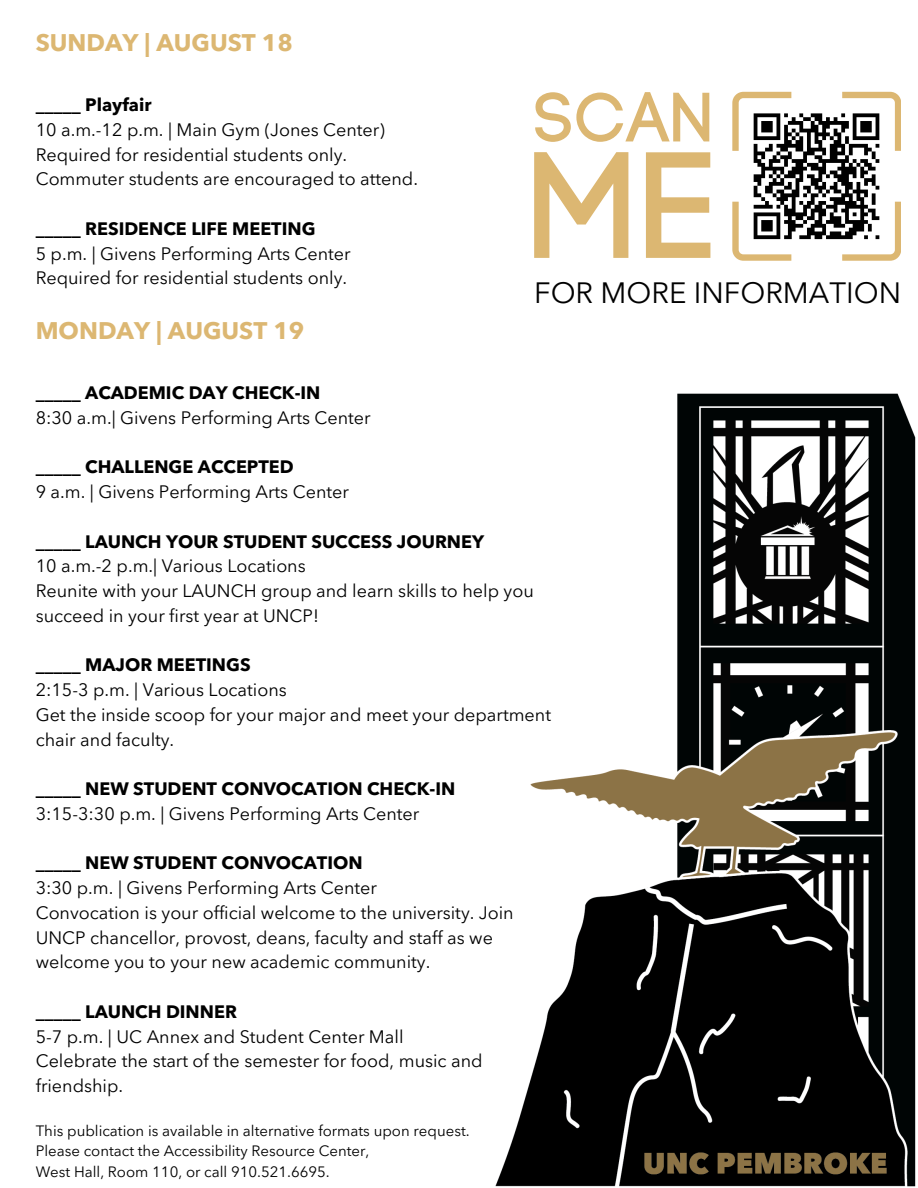
<style>
.page{position:relative;width:918px;height:1188px;background:#fff}
.page>*{position:absolute;margin:0;border:0;box-sizing:border-box;transform-origin:0 0}
.t1{font:29.4px "Avenir Next LT Pro";color:#000}
.t2{font:700 24px "Avenir Next LT Pro";color:#dcb772}
.t3{font:18px/24.8px "Avenir Next LT Pro";color:#000}
.t4{font:15px "Avenir Next LT Pro";color:#000}
.s1{font-weight:700}
</style>
<div class="page">
<img style="left:495px;top:199px;width:421px;height:988px">
<svg style="left:732px;top:92px;width:169px;height:169px"></svg>
<svg style="left:535px;top:92px;width:174px;height:50px"></svg>
<svg style="left:534px;top:152px;width:94px;height:106px"></svg>
<svg style="left:646px;top:152px;width:64px;height:106px"></svg>
<h3 class="t2" style="left:36px;top:28px;width:259px">SUNDAY | AUGUST 18</h3>
<h3 class="t3" style="left:36px;top:92px;width:384px"><span class="s1">_____ Playfair<br></span>10 a.m.-12 p.m. | Main Gym (Jones Center)<br>Required for residential students only.<br>Commuter students are encouraged to attend.</h3>
<h2 class="t3" style="left:36px;top:216px;width:316px"><span class="s1">_____ RESIDENCE LIFE MEETING<br></span>5 p.m. | Givens Performing Arts Center<br>Required for residential students only.</h2>
<h3 class="t2" style="left:36px;top:316px;width:270px">MONDAY | AUGUST 19</h3>
<p class="t1" style="left:534px;top:274px;width:369px">FOR MORE INFORMATION</p>
<h3 class="t3" style="left:36px;top:380px;width:336px"><span class="s1">_____ ACADEMIC DAY CHECK-IN<br></span>8:30 a.m.| Givens Performing Arts Center</h3>
<h3 class="t3" style="left:36px;top:455px;width:315px"><span class="s1">_____ CHALLENGE ACCEPTED<br></span>9 a.m. | Givens Performing Arts Center</h3>
<h3 class="t3" style="left:36px;top:529px;width:500px"><span class="s1">_____ LAUNCH YOUR STUDENT SUCCESS JOURNEY<br></span>10 a.m.-2 p.m.| Various Locations<br>Reunite with your LAUNCH group and learn skills to help you succeed in your first year at UNCP!</h3>
<h3 class="t3" style="left:36px;top:653px;width:517px"><span class="s1">_____ MAJOR MEETINGS<br></span>2:15-3 p.m. | Various Locations<br>Get the inside scoop for your major and meet your department chair and faculty.</h3>
<h3 class="t3" style="left:36px;top:776px;width:421px"><span class="s1">_____ NEW STUDENT CONVOCATION CHECK-IN<br></span>3:15-3:30 p.m. | Givens Performing Arts Center</h3>
<h3 class="t3" style="left:36px;top:851px;width:480px"><span class="s1">_____ NEW STUDENT CONVOCATION<br></span>3:30 p.m. | Givens Performing Arts Center<br>Convocation is your official welcome to the university. Join UNCP chancellor, provost, deans, faculty and staff as we welcome you to your new academic community.</h3>
<p class="t3" style="left:36px;top:999px;width:448px"><span class="s1">_____ LAUNCH DINNER<br></span>5-7 p.m. | UC Annex and Student Center Mall<br>Celebrate the start of the semester for food, music and friendship.</p>
<p class="t4" style="left:36px;top:1122px;width:435px">This publication is available in alternative formats upon request.</p>
<p class="t4" style="left:36px;top:1142px;width:335px">Please contact the Accessibility Resource Center,</p>
<p class="t4" style="left:36px;top:1162px;width:296px">West Hall, Room 110, or call 910.521.6695.</p>
</div>
